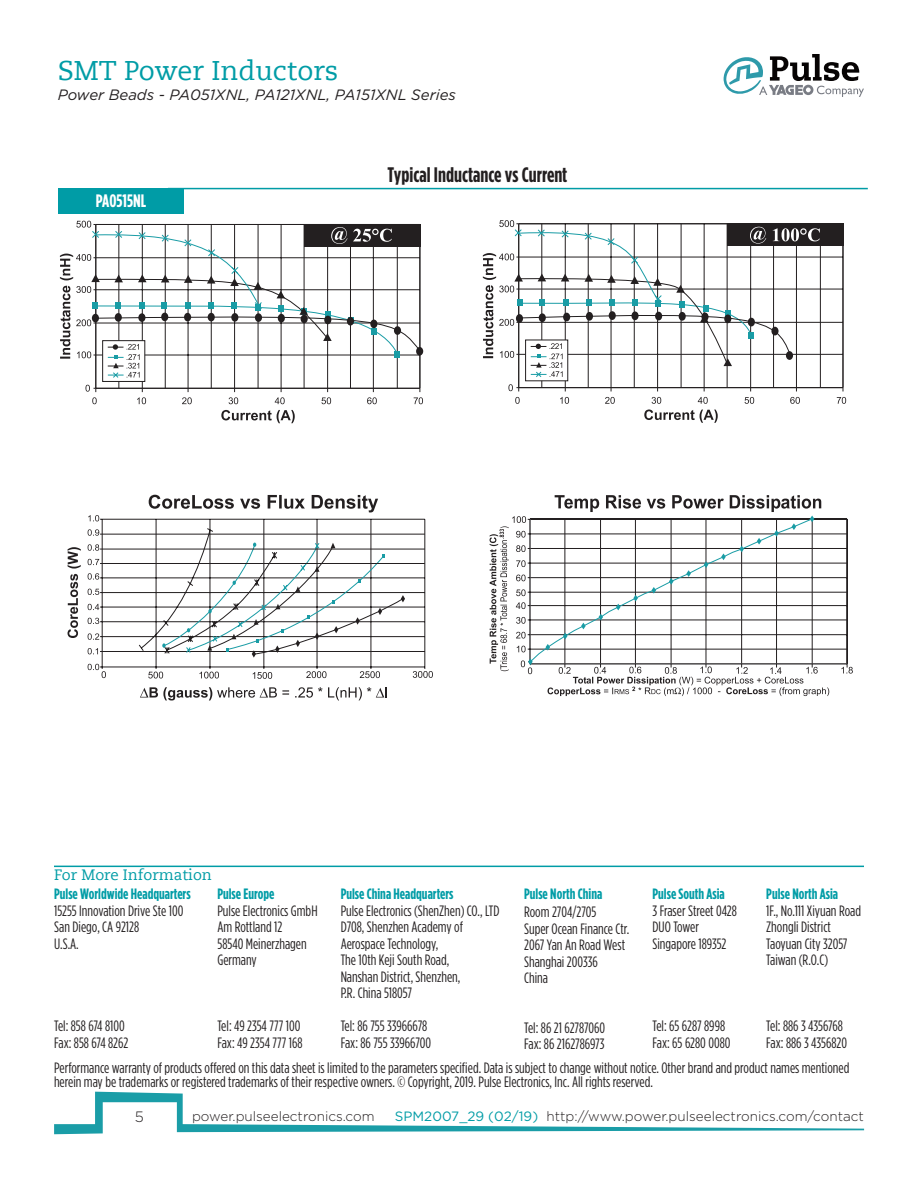
<style>
.page{position:relative;width:918px;height:1188px;background:#fff}
.page>*{position:absolute;margin:0;border:0;box-sizing:border-box;transform-origin:0 0}
.t1{font:27px "Caecilia LT Std";color:#009ca6}
.t2{font:700 21px "Gotham Condensed";color:#231f20}
.t3{font:700 18px "Gotham Condensed";color:#fff}
.t4{font:15px/16.5px "Gotham Condensed";color:#231f20}
.t5{font:700 15px "Gotham Condensed";color:#009ca6}
.t6{font:italic 15px "Gotham";color:#231f20}
.t7{font:15px "Caecilia LT Std";color:#009ca6}
.t8{font:300 15px "Gotham";color:#231f20}
.t9{font:300 13.5px "Gotham";color:#231f20}
.s1{font-weight:400;color:#009ca6}
</style>
<div class="page">
<svg style="left:54px;top:1092px;width:810px;height:42px"></svg>
<svg style="left:724px;top:54px;width:140px;height:43px"></svg>
<hr style="left:54px;top:866px;width:810px;height:1px;background:#009ca6">
<svg style="left:149px;top:495px;width:229px;height:17px"></svg>
<svg style="left:148px;top:672px;width:71px;height:7px"></svg>
<svg style="left:253px;top:672px;width:19px;height:7px"></svg>
<svg style="left:306px;top:671px;width:74px;height:7px"></svg>
<svg style="left:413px;top:671px;width:20px;height:7px"></svg>
<svg style="left:140px;top:687px;width:247px;height:13px"></svg>
<svg style="left:68px;top:547px;width:13px;height:91px"></svg>
<svg style="left:100px;top:519px;width:325px;height:150px"></svg>
<svg style="left:162px;top:543px;width:243px;height:115px"></svg>
<hr style="left:102px;top:563px;width:323px;height:1px;background:#231f20">
<hr style="left:102px;top:549px;width:323px;height:1px;background:#231f20">
<hr style="left:102px;top:534px;width:323px;height:1px;background:#231f20">
<svg style="left:88px;top:664px;width:18px;height:14px"></svg>
<svg style="left:88px;top:648px;width:10px;height:6px"></svg>
<svg style="left:88px;top:633px;width:11px;height:7px"></svg>
<svg style="left:88px;top:618px;width:11px;height:6px"></svg>
<svg style="left:88px;top:604px;width:11px;height:6px"></svg>
<svg style="left:88px;top:589px;width:11px;height:6px"></svg>
<svg style="left:88px;top:573px;width:11px;height:7px"></svg>
<svg style="left:88px;top:515px;width:11px;height:6px"></svg>
<svg style="left:88px;top:559px;width:14px;height:6px"></svg>
<svg style="left:88px;top:544px;width:14px;height:7px"></svg>
<svg style="left:88px;top:529px;width:14px;height:7px"></svg>
<hr style="left:530px;top:634px;width:317px;height:1px;background:#231f20">
<hr style="left:530px;top:605px;width:317px;height:1px;background:#231f20">
<hr style="left:530px;top:577px;width:317px;height:1px;background:#231f20">
<hr style="left:530px;top:548px;width:317px;height:1px;background:#231f20">
<hr style="left:530px;top:519px;width:317px;height:1px;background:#231f20">
<hr style="left:847px;top:519px;width:1px;height:145px;background:#231f20">
<hr style="left:530px;top:664px;width:317px;height:1px;background:#231f20">
<svg style="left:841px;top:664px;width:12px;height:10px"></svg>
<hr style="left:530px;top:534px;width:317px;height:1px;background:#231f20">
<hr style="left:530px;top:563px;width:317px;height:1px;background:#231f20">
<hr style="left:530px;top:592px;width:317px;height:1px;background:#231f20">
<hr style="left:530px;top:620px;width:317px;height:1px;background:#231f20">
<hr style="left:530px;top:649px;width:317px;height:1px;background:#231f20">
<svg style="left:490px;top:495px;width:339px;height:201px"></svg>
<div style="left:58px;top:188px;width:125px;height:25px;background:#009ca6"></div>
<hr style="left:168px;top:188px;width:700px;height:1px;background:#009ca6">
<svg style="left:221px;top:410px;width:74px;height:13px"></svg>
<hr style="left:142px;top:224px;width:1px;height:164px;background:#231f20">
<hr style="left:188px;top:224px;width:1px;height:164px;background:#231f20">
<hr style="left:234px;top:224px;width:1px;height:164px;background:#231f20">
<hr style="left:281px;top:224px;width:1px;height:164px;background:#231f20">
<hr style="left:327px;top:224px;width:1px;height:164px;background:#231f20">
<hr style="left:373px;top:224px;width:1px;height:164px;background:#231f20">
<hr style="left:420px;top:224px;width:1px;height:164px;background:#231f20">
<hr style="left:419px;top:224px;width:1px;height:164px;background:#231f20">
<hr style="left:96px;top:224px;width:1px;height:164px;background:#231f20">
<hr style="left:95px;top:224px;width:1px;height:164px;background:#231f20">
<hr style="left:119px;top:224px;width:1px;height:164px;background:#231f20">
<hr style="left:165px;top:224px;width:1px;height:164px;background:#231f20">
<hr style="left:211px;top:224px;width:1px;height:164px;background:#231f20">
<hr style="left:258px;top:224px;width:1px;height:164px;background:#231f20">
<hr style="left:304px;top:224px;width:1px;height:164px;background:#231f20">
<hr style="left:350px;top:224px;width:1px;height:164px;background:#231f20">
<hr style="left:397px;top:224px;width:1px;height:164px;background:#231f20">
<div style="left:102px;top:340px;width:43px;height:42px;background:#fff;border:1px solid #231f20"></div>
<svg style="left:86px;top:385px;width:337px;height:19px"></svg>
<svg style="left:60px;top:221px;width:362px;height:157px"></svg>
<svg style="left:644px;top:410px;width:74px;height:13px"></svg>
<hr style="left:519px;top:354px;width:324px;height:1px;background:#231f20">
<hr style="left:519px;top:322px;width:324px;height:1px;background:#231f20">
<hr style="left:519px;top:289px;width:324px;height:1px;background:#231f20">
<hr style="left:519px;top:257px;width:324px;height:1px;background:#231f20">
<hr style="left:565px;top:224px;width:1px;height:164px;background:#231f20">
<hr style="left:611px;top:224px;width:1px;height:164px;background:#231f20">
<hr style="left:657px;top:224px;width:1px;height:164px;background:#231f20">
<hr style="left:704px;top:224px;width:1px;height:164px;background:#231f20">
<hr style="left:750px;top:224px;width:1px;height:164px;background:#231f20">
<hr style="left:796px;top:224px;width:1px;height:164px;background:#231f20">
<hr style="left:519px;top:223px;width:324px;height:1px;background:#231f20">
<hr style="left:843px;top:224px;width:1px;height:164px;background:#231f20">
<hr style="left:518px;top:224px;width:1px;height:164px;background:#231f20">
<hr style="left:519px;top:387px;width:324px;height:1px;background:#231f20">
<hr style="left:542px;top:224px;width:1px;height:164px;background:#231f20">
<hr style="left:588px;top:224px;width:1px;height:164px;background:#231f20">
<hr style="left:634px;top:224px;width:1px;height:164px;background:#231f20">
<hr style="left:681px;top:224px;width:1px;height:164px;background:#231f20">
<hr style="left:727px;top:224px;width:1px;height:164px;background:#231f20">
<hr style="left:773px;top:224px;width:1px;height:164px;background:#231f20">
<hr style="left:820px;top:224px;width:1px;height:164px;background:#231f20">
<div style="left:525px;top:340px;width:43px;height:41px;background:#fff"></div>
<svg style="left:508px;top:384px;width:11px;height:7px"></svg>
<svg style="left:515px;top:397px;width:331px;height:7px"></svg>
<div style="left:727px;top:224px;width:116px;height:22px;background:#231f20"></div>
<svg style="left:483px;top:220px;width:337px;height:157px"></svg>
<h1 class="t1" style="left:58px;top:55px;width:282px">SMT Power Inductors</h1>
<p class="t6" style="left:58px;top:86px;width:400px">Power Beads - PA051XNL, PA121XNL, PA151XNL Series</p>
<p class="t3" style="left:96px;top:190px;width:52px">PA0515NL</p>
<p class="t2" style="left:388px;top:163px;width:181px">Typical Inductance vs Current</p>
<p class="t7" style="left:54px;top:866px;width:159px">For More Information</p>
<p class="t5" style="left:54px;top:885px;width:138px">Pulse Worldwide Headquarters</p>
<p class="t4" style="left:54px;top:902px;width:131px">15255 Innovation Drive Ste 100<br>San Diego, CA 92128<br>U.S.A.</p>
<p class="t4" style="left:54px;top:1018px;width:76px">Tel: 858 674 8100<br>Fax: 858 674 8262</p>
<p class="t5" style="left:217px;top:885px;width:58px">Pulse Europe</p>
<p class="t4" style="left:217px;top:902px;width:102px">Pulse Electronics GmbH<br>Am Rottland 12<br>58540 Meinerzhagen<br>Germany</p>
<p class="t4" style="left:217px;top:1018px;width:87px">Tel: 49 2354 777 100<br>Fax: 49 2354 777 168</p>
<p class="t5" style="left:341px;top:885px;width:114px">Pulse China Headquarters</p>
<p class="t4" style="left:341px;top:902px;width:160px">Pulse Electronics (ShenZhen) CO., LTD<br>D708, Shenzhen Academy of<br>Aerospace Technology,<br>The 10th Keji South Road,<br>Nanshan District, Shenzhen,<br>P.R. China 518057</p>
<p class="t4" style="left:341px;top:1018px;width:92px">Tel: 86 755 33966678<br>Fax: 86 755 33966700</p>
<p class="t5" style="left:524px;top:885px;width:80px">Pulse North China</p>
<p class="t4" style="left:524px;top:904px;width:107px">Room 2704/2705<br>Super Ocean Finance Ctr.<br>2067 Yan An Road West<br>Shanghai 200336<br>China</p>
<p class="t4" style="left:524px;top:1019px;width:83px">Tel: 86 21 62787060<br>Fax: 86 2162786973</p>
<p class="t5" style="left:653px;top:885px;width:74px">Pulse South Asia</p>
<p class="t4" style="left:653px;top:902px;width:86px">3 Fraser Street 0428<br>DUO Tower<br>Singapore 189352</p>
<p class="t4" style="left:653px;top:1018px;width:80px">Tel: 65 6287 8998<br>Fax: 65 6280 0080</p>
<p class="t5" style="left:766px;top:885px;width:73px">Pulse North Asia</p>
<p class="t4" style="left:766px;top:902px;width:96px">1F., No.111 Xiyuan Road<br>Zhongli District<br>Taoyuan City 32057<br>Taiwan (R.O.C)</p>
<p class="t4" style="left:766px;top:1018px;width:82px">Tel: 886 3 4356768<br>Fax: 886 3 4356820</p>
<p class="t4" style="left:54px;top:1061px;width:797px;line-height:13.5px">Performance warranty of products offered on this data sheet is limited to the parameters specified. Data is subject to change without notice. Other brand and product names mentioned herein may be trademarks or registered trademarks of their respective owners. © Copyright, 2019. Pulse Electronics, Inc. All rights reserved.</p>
<p class="t8" style="left:135px;top:1107px;width:11px">5</p>
<p class="t9" style="left:192px;top:1107px;width:184px">power.pulseelectronics.com</p>
<p class="t9" style="left:395px;top:1107px;width:471px"><span class="s1">SPM2007_29 (02/19)</span> http://www.power.pulseelectronics.com/contact</p>
</div>
